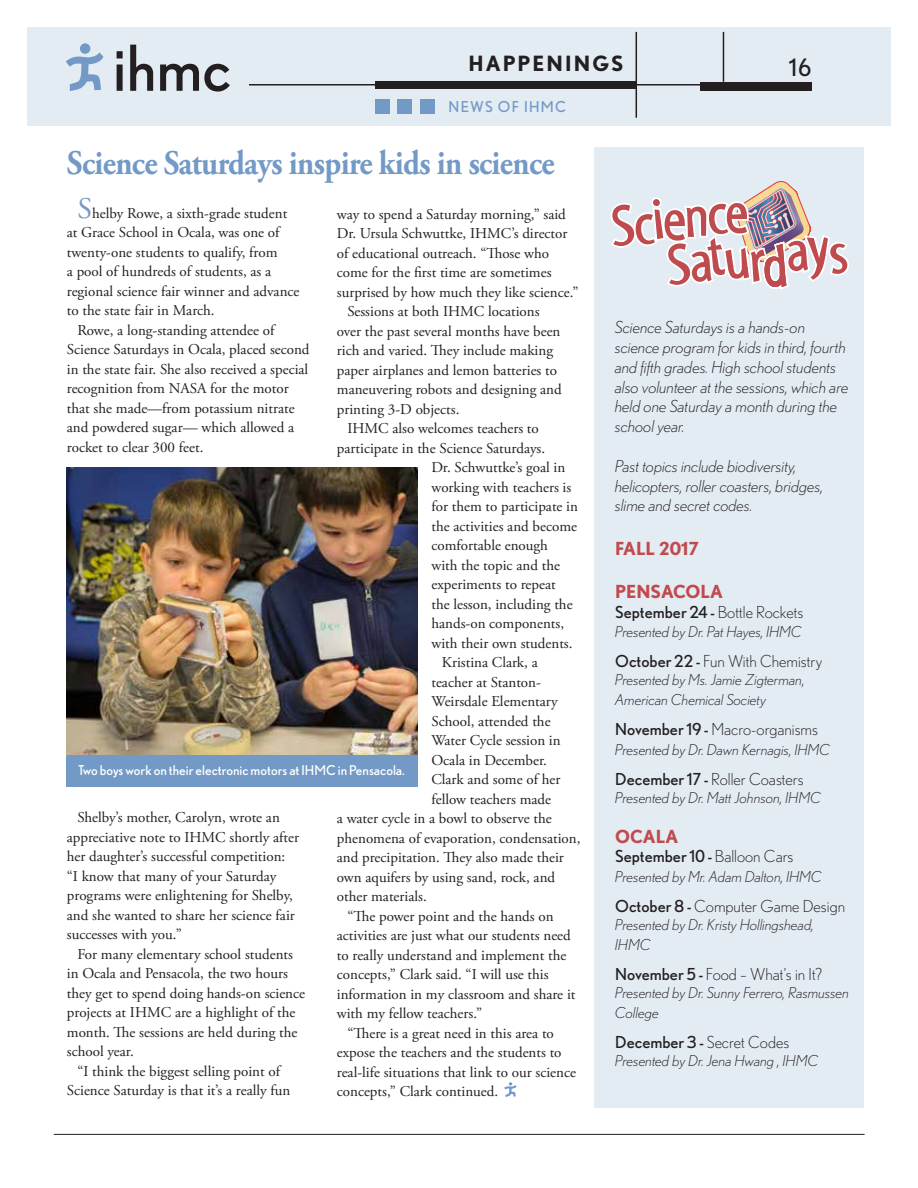
<style>
.page{position:relative;width:918px;height:1188px;background:#fff}
.page>*{position:absolute;margin:0;border:0;box-sizing:border-box;transform-origin:0 0}
.t1{font:700 34.5px "Adobe Garamond Pro";letter-spacing:-.02em;color:#7399c6;scale:.91 1}
.t2{font:24px "Nobel";color:#231f20}
.t3{font:700 21px "Nobel";letter-spacing:.1em;color:#231f20}
.t4{font:700 18px "Nobel";color:#c04a4d}
.t5{font:italic 300 16.5px/19.8px "Nobel";color:#231f20}
.t6{font:300 16.5px "Nobel";color:#231f20}
.t7{font:16.5px "Nobel";color:#231f20}
.t8{font:15px/19.5px "Adobe Garamond Pro";color:#231f20}
.t9{font:italic 300 15px/19.8px "Nobel";color:#231f20}
.t10{font:15px "Nobel";letter-spacing:.09em;color:#7399c6}
.t11{font:13.5px "Nobel";color:#fff}
.s1{font-size:30px;color:#7399c6}
.s2{font-weight:400}
.s3{font-weight:300}
</style>
<div class="page">
<div style="left:27px;top:27px;width:864px;height:99px;background:#e3ebf3"></div>
<div style="left:80px;top:43px;width:10px;height:11px;background:#7399c6;border-radius:50%"></div>
<svg style="left:66px;top:52px;width:37px;height:39px"></svg>
<svg style="left:117px;top:51px;width:6px;height:40px"></svg>
<svg style="left:130px;top:45px;width:23px;height:46px"></svg>
<svg style="left:160px;top:64px;width:70px;height:28px"></svg>
<div style="left:700px;top:82px;width:112px;height:9px;background:#231f20"></div>
<div style="left:375px;top:81px;width:261px;height:8px;background:#231f20"></div>
<hr style="left:249px;top:84px;width:471px;height:2px;background:#231f20">
<hr style="left:723px;top:32px;width:1px;height:50px;background:#231f20">
<hr style="left:636px;top:32px;width:1px;height:86px;background:#231f20">
<div style="left:375px;top:99px;width:15px;height:15px;background:#7399c6"></div>
<div style="left:397px;top:99px;width:15px;height:15px;background:#7399c6"></div>
<div style="left:420px;top:99px;width:15px;height:15px;background:#7399c6"></div>
<hr style="left:54px;top:1134px;width:811px;height:1px;background:#231f20">
<svg style="left:504px;top:1082px;width:13px;height:15px"></svg>
<div style="left:595px;top:147px;width:269px;height:961px;background:#e3ebf3"></div>
<svg style="left:611px;top:181px;width:238px;height:108px"></svg>
<img style="left:66px;top:468px;width:352px;height:287px">
<div style="left:66px;top:755px;width:352px;height:32px;background:#7399c6"></div>
<h3 class="t3" style="left:468px;top:51px;width:157px">HAPPENINGS</h3>
<p class="t10" style="left:448px;top:98px;width:119px">NEWS OF IHMC</p>
<h1 class="t1" style="left:67px;top:143px;width:537px">Science Saturdays inspire kids in science</h1>
<h2 class="t2" style="left:789px;top:53px;width:24px">16</h2>
<p class="t8" style="left:77px;top:204px;width:211px"><span class="s1">S</span>helby Rowe, a sixth-grade student</p>
<p class="t8" style="left:67px;top:223px;width:214px">at Grace School in Ocala, was one of</p>
<p class="t8" style="left:67px;top:243px;width:212px">twenty-one students to qualify, from</p>
<p class="t8" style="left:67px;top:262px;width:206px">a pool of hundreds of students, as a</p>
<p class="t8" style="left:67px;top:282px;width:234px">regional science fair winner and advance</p>
<p class="t8" style="left:67px;top:301px;width:149px">to the state fair in March.</p>
<p class="t8" style="left:77px;top:321px;width:199px">Rowe, a long-standing attendee of</p>
<p class="t8" style="left:67px;top:340px;width:244px">Science Saturdays in Ocala, placed second</p>
<p class="t8" style="left:67px;top:360px;width:243px">in the state fair. She also received a special</p>
<p class="t8" style="left:67px;top:379px;width:223px">recognition from NASA for the motor</p>
<p class="t8" style="left:67px;top:399px;width:229px">that she made—from potassium nitrate</p>
<p class="t8" style="left:67px;top:418px;width:229px">and powdered sugar— which allowed a</p>
<p class="t8" style="left:67px;top:438px;width:138px">rocket to clear 300 feet.</p>
<p class="t8" style="left:337px;top:205px;width:231px">way to spend a Saturday morning,” said</p>
<p class="t8" style="left:337px;top:224px;width:232px">Dr. Ursula Schwuttke, IHMC’s director</p>
<p class="t8" style="left:337px;top:244px;width:214px">of educational outreach. “Those who</p>
<p class="t8" style="left:337px;top:263px;width:216px">come for the first time are sometimes</p>
<p class="t8" style="left:337px;top:283px;width:243px">surprised by how much they like science.”</p>
<p class="t8" style="left:347px;top:302px;width:194px">Sessions at both IHMC locations</p>
<p class="t8" style="left:337px;top:322px;width:225px">over the past several months have been</p>
<p class="t8" style="left:337px;top:341px;width:218px">rich and varied. They include making</p>
<p class="t8" style="left:337px;top:361px;width:222px">paper airplanes and lemon batteries to</p>
<p class="t8" style="left:337px;top:380px;width:226px">maneuvering robots and designing and</p>
<p class="t8" style="left:337px;top:400px;width:124px">printing 3-D objects.</p>
<p class="t8" style="left:347px;top:419px;width:193px">IHMC also welcomes teachers to</p>
<p class="t8" style="left:337px;top:439px;width:210px">participate in the Science Saturdays.</p>
<p class="t8" style="left:431px;top:458px;width:135px">Dr. Schwuttke’s goal in</p>
<p class="t8" style="left:431px;top:478px;width:141px">working with teachers is</p>
<p class="t8" style="left:431px;top:497px;width:148px">for them to participate in</p>
<p class="t8" style="left:431px;top:517px;width:147px">the activities and become</p>
<p class="t8" style="left:431px;top:536px;width:118px">comfortable enough</p>
<p class="t8" style="left:431px;top:556px;width:130px">with the topic and the</p>
<p class="t8" style="left:431px;top:575px;width:126px">experiments to repeat</p>
<p class="t8" style="left:431px;top:595px;width:143px">the lesson, including the</p>
<p class="t8" style="left:431px;top:614px;width:134px">hands-on components,</p>
<p class="t8" style="left:431px;top:634px;width:143px">with their own students.</p>
<p class="t8" style="left:442px;top:653px;width:97px">Kristina Clark, a</p>
<p class="t8" style="left:431px;top:673px;width:111px">teacher at Stanton-</p>
<p class="t8" style="left:431px;top:692px;width:128px">Weirsdale Elementary</p>
<p class="t8" style="left:431px;top:712px;width:121px">School, attended the</p>
<p class="t8" style="left:431px;top:731px;width:131px">Water Cycle session in</p>
<p class="t8" style="left:431px;top:751px;width:117px">Ocala in December.</p>
<p class="t8" style="left:431px;top:770px;width:131px">Clark and some of her</p>
<p class="t8" style="left:431px;top:790px;width:121px">fellow teachers made</p>
<p class="t8" style="left:337px;top:809px;width:216px">a water cycle in a bowl to observe the</p>
<p class="t8" style="left:337px;top:829px;width:245px">phenomena of evaporation, condensation,</p>
<p class="t8" style="left:337px;top:848px;width:228px">and precipitation. They also made their</p>
<p class="t8" style="left:337px;top:868px;width:220px">own aquifers by using sand, rock, and</p>
<p class="t8" style="left:337px;top:887px;width:91px">other materials.</p>
<p class="t8" style="left:347px;top:907px;width:208px">“The power point and the hands on</p>
<p class="t8" style="left:337px;top:926px;width:236px">activities are just what our students need</p>
<p class="t8" style="left:337px;top:946px;width:231px">to really understand and implement the</p>
<p class="t8" style="left:337px;top:965px;width:213px">concepts,” Clark said. “I will use this</p>
<p class="t8" style="left:337px;top:985px;width:240px">information in my classroom and share it</p>
<p class="t8" style="left:337px;top:1004px;width:147px">with my fellow teachers.”</p>
<p class="t8" style="left:347px;top:1024px;width:208px">“There is a great need in this area to</p>
<p class="t8" style="left:337px;top:1043px;width:226px">expose the teachers and the students to</p>
<p class="t8" style="left:337px;top:1063px;width:241px">real-life situations that link to our science</p>
<p class="t8" style="left:337px;top:1082px;width:163px">concepts,” Clark continued.</p>
<p class="t11" style="left:78px;top:763px;width:328px">Two boys work on their electronic motors at IHMC in Pensacola.</p>
<p class="t8" style="left:67px;top:808px;width:234px;text-indent:10px">Shelby’s mother, Carolyn, wrote an appreciative note to IHMC shortly after her daughter’s successful competition: “I know that many of your Saturday programs were enlightening for Shelby, and she wanted to share her science fair successes with you.”</p>
<p class="t8" style="left:77px;top:945px;width:217px">For many elementary school students</p>
<p class="t8" style="left:67px;top:964px;width:222px">in Ocala and Pensacola, the two hours</p>
<p class="t8" style="left:67px;top:984px;width:240px">they get to spend doing hands-on science</p>
<p class="t8" style="left:67px;top:1003px;width:230px">projects at IHMC are a highlight of the</p>
<p class="t8" style="left:67px;top:1023px;width:232px">month. The sessions are held during the</p>
<p class="t8" style="left:67px;top:1042px;width:68px">school year.</p>
<p class="t8" style="left:77px;top:1062px;width:204px">“I think the biggest selling point of</p>
<p class="t8" style="left:67px;top:1081px;width:225px">Science Saturday is that it’s a really fun</p>
<p class="t5" style="left:615px;top:317px;width:235px">Science Saturdays is a hands-on science program for kids in third, fourth and fifth grades. High school students also volunteer at the sessions, which are held one Saturday a month during the school year.</p>
<p class="t5" style="left:615px;top:456px;width:210px">Past topics include biodiversity, helicopters, roller coasters, bridges, slime and secret codes.</p>
<p class="t4" style="left:615px;top:537px;width:85px">FALL 2017</p>
<p class="t4" style="left:615px;top:581px;width:109px">PENSACOLA</p>
<p class="t6" style="left:615px;top:602px;width:190px"><span class="s2">September 24 -</span> Bottle Rockets</p>
<p class="t9" style="left:615px;top:622px;width:188px">Presented by Dr. Pat Hayes, IHMC</p>
<p class="t6" style="left:615px;top:652px;width:209px"><span class="s2">October 22 -</span> Fun With Chemistry</p>
<p class="t9" style="left:615px;top:670px;width:191px">Presented by Ms. Jamie Zigterman,<br>American Chemical Society</p>
<p class="t6" style="left:615px;top:720px;width:204px"><span class="s2">November 19 -</span> Macro-organisms</p>
<p class="t9" style="left:615px;top:740px;width:217px">Presented by Dr. Dawn Kernagis, IHMC</p>
<p class="t6" style="left:615px;top:770px;width:190px"><span class="s2">December 17 -</span> Roller Coasters</p>
<p class="t9" style="left:615px;top:788px;width:207px">Presented by Dr. Matt Johnson, IHMC</p>
<p class="t4" style="left:615px;top:825px;width:64px">OCALA</p>
<p class="t7" style="left:615px;top:847px;width:180px">September 10 - <span class="s3">Balloon Cars</span></p>
<p class="t9" style="left:615px;top:867px;width:208px">Presented by Mr. Adam Dalton, IHMC</p>
<p class="t6" style="left:615px;top:897px;width:231px"><span class="s2">October 8 -</span> Computer Game Design</p>
<p class="t9" style="left:615px;top:915px;width:200px">Presented by Dr. Kristy Hollingshead,<br>IHMC</p>
<p class="t6" style="left:615px;top:965px;width:209px"><span class="s2">November 5 -</span> Food – What’s in It?</p>
<p class="t9" style="left:615px;top:983px;width:236px">Presented by Dr. Sunny Ferrero, Rasmussen<br>College</p>
<p class="t6" style="left:615px;top:1032px;width:176px"><span class="s2">December 3 -</span> Secret Codes</p>
<p class="t9" style="left:615px;top:1050px;width:205px">Presented by Dr. Jena Hwang , IHMC</p>
</div>
